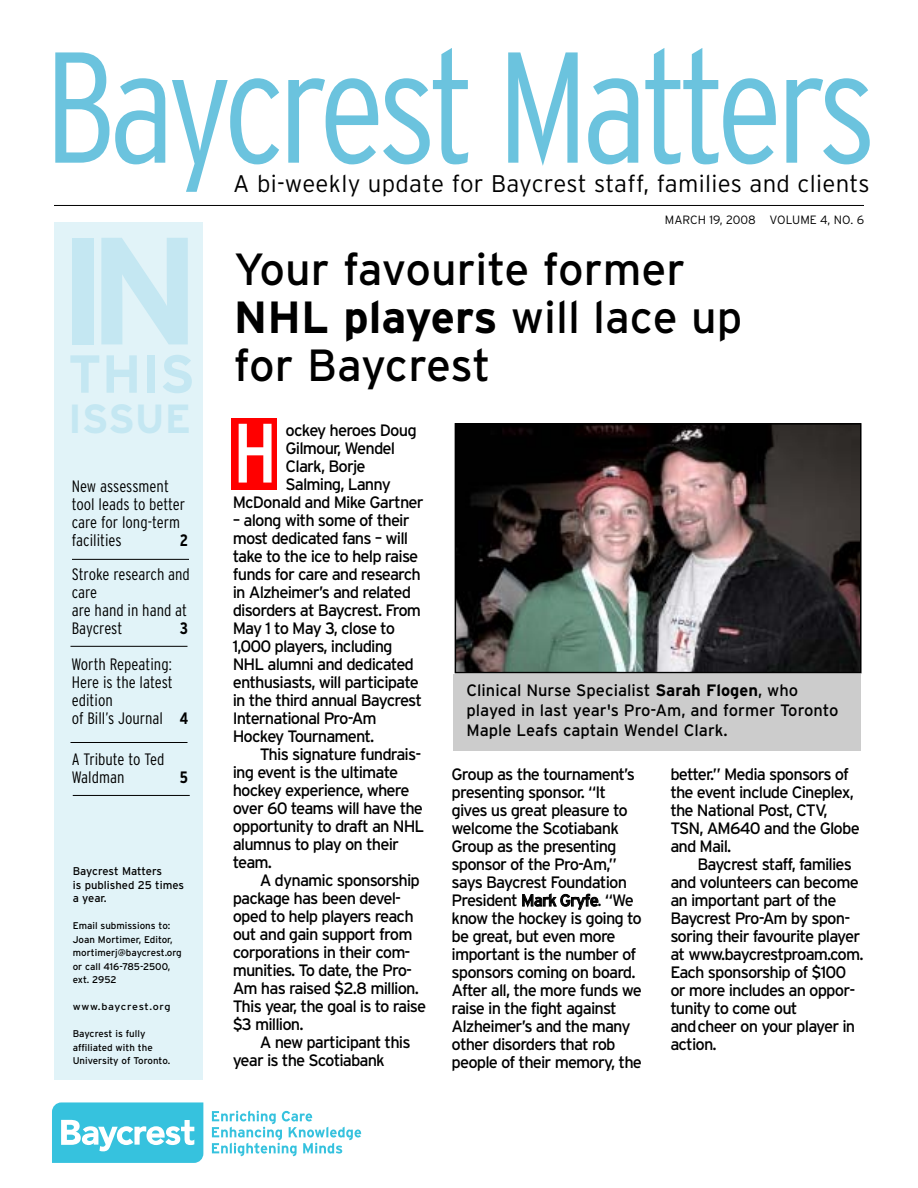
<style>
.page{position:relative;width:918px;height:1188px;background:#fff}
.page>*{position:absolute;margin:0;border:0;box-sizing:border-box;transform-origin:0 0}
.t1{font:300 condensed 157.5px "Interstate";letter-spacing:-.05em;color:#6bc3de}
.t2{font:700 152.4px "Interstate";color:#c4e7f2}
.t3{font:condensed 84px "Interstate";color:#fff}
.t4{font:700 53.4px "Interstate";color:#c4e7f2}
.t5{font:45px/48px "Interstate";letter-spacing:-.01em;color:#000}
.t6{font:700 40.65px "Interstate";color:#c4e7f2}
.t7{font:300 24px "Interstate";letter-spacing:.015em;color:#000}
.t8{font:16.5px/18px "Interstate";letter-spacing:-.055em;color:#000}
.t9{font:300 condensed 16.5px/18px "Interstate";color:#000}
.t10{font:16.5px/19.8px "Interstate";color:#000}
.t11{font:700 condensed 16.5px "Interstate";color:#000}
.t12{font:300 12px "Interstate";color:#000}
.t13{font:11.25px/13.5px "Interstate";color:#000}
.t14{font:9.75px/13.5px "Interstate";color:#000}
.t15{font:9.75px "Interstate";letter-spacing:.055em;color:#000;scale:1.1 1}
.s1{font-weight:700}
</style>
<div class="page">
<div style="left:231px;top:418px;width:46px;height:72px;background:#f00"></div>
<div style="left:54px;top:223px;width:148px;height:857px;background:#e1f3f8"></div>
<hr style="left:54px;top:205px;width:810px;height:1px;background:#000">
<hr style="left:73px;top:795px;width:117px;height:1px;background:#000">
<hr style="left:70px;top:742px;width:118px;height:1px;background:#000">
<hr style="left:70px;top:646px;width:118px;height:1px;background:#000">
<svg style="left:52px;top:1102px;width:151px;height:61px"></svg>
<svg style="left:212px;top:1111px;width:149px;height:45px"></svg>
<img style="left:458px;top:426px;width:401px;height:244px">
<div style="left:455px;top:423px;width:407px;height:250px;border:2px solid #000"></div>
<hr style="left:72px;top:559px;width:117px;height:1px;background:#000">
<div style="left:454px;top:674px;width:407px;height:77px;background:#ccc"></div>
<h1 class="t1" style="left:44px;top:16px;width:834px">Baycrest Matters</h1>
<h3 class="t7" style="left:233px;top:170px;width:638px">A bi-weekly update for Baycrest staff, families and clients</h3>
<p class="t12" style="left:665px;top:213px;width:201px">MARCH 19, 2008 VOLUME 4, NO. 6</p>
<h2 class="t2" style="left:57px;top:203px;width:146px">IN</h2>
<h3 class="t4" style="left:68px;top:343px;width:128px">THIS</h3>
<h3 class="t6" style="left:68px;top:396px;width:125px">ISSUE</h3>
<p class="t9" style="left:72px;top:477px;width:115px">New assessment tool leads to better care for long-term facilities</p>
<p class="t11" style="left:180px;top:530px;width:10px">2</p>
<p class="t9" style="left:72px;top:566px;width:120px">Stroke research and care<br>are hand in hand at<br>Baycrest</p>
<p class="t11" style="left:180px;top:619px;width:10px">3</p>
<p class="t9" style="left:71px;top:656px;width:118px">Worth Repeating:<br>Here is the latest edition<br>of Bill’s Journal <span class="s1">4</span></p>
<p class="t9" style="left:72px;top:750px;width:94px">A Tribute to Ted<br>Waldman</p>
<p class="t11" style="left:180px;top:767px;width:10px">5</p>
<p class="t13" style="left:73px;top:865px;width:113px">Baycrest Matters<br>is published 25 times a year.</p>
<p class="t14" style="left:73px;top:919px;width:111px">Email submissions to:<br>Joan Mortimer, Editor, mortimerj@baycrest.org or call 416-785-2500, ext. 2952</p>
<p class="t15" style="left:73px;top:1001px;width:90px">www.baycrest.org</p>
<p class="t14" style="left:73px;top:1027px;width:99px">Baycrest is fully affiliated with the<br>University of Toronto.</p>
<h3 class="t5" style="left:234px;top:246px;width:510px">Your favourite former<br><span class="s1">NHL players</span> will lace up for Baycrest</h3>
<h3 class="t3" style="left:233px;top:404px;width:46px">H</h3>
<p class="t8" style="left:286px;top:422px;width:133px">ockey heroes Doug</p>
<p class="t8" style="left:286px;top:440px;width:111px">Gilmour, Wendel</p>
<p class="t8" style="left:286px;top:458px;width:82px">Clark, Borje</p>
<p class="t8" style="left:286px;top:476px;width:107px">Salming, Lanny</p>
<p class="t8" style="left:233px;top:494px;width:192px">McDonald and Mike Gartner</p>
<p class="t8" style="left:233px;top:512px;width:191px">– along with some of their most dedicated fans – will take to the ice to help raise funds for care and research in Alzheimer’s and related disorders at Baycrest. From<br>May 1 to May 3, close to<br>1,000 players, including<br>NHL alumni and dedicated enthusiasts, will participate in the third annual Baycrest<br>International Pro-Am<br>Hockey Tournament.</p>
<p class="t8" style="left:233px;top:746px;width:193px;text-indent:27px">This signature fundrais&shy;ing event is the ultimate hockey experience, where over 60 teams will have the opportunity to draft an NHL alumnus to play on their team.</p>
<p class="t8" style="left:233px;top:872px;width:195px;text-indent:27px">A dynamic sponsorship package has been devel&shy;oped to help players reach out and gain support from corporations in their com&shy;munities. To date, the Pro-<br>Am has raised $2.8 million.<br>This year, the goal is to raise $3 million.</p>
<p class="t8" style="left:233px;top:1034px;width:179px;text-indent:27px">A new participant this year is the Scotiabank</p>
<p class="t10" style="left:466px;top:681px;width:374px">Clinical Nurse Specialist <span class="s1">Sarah Flogen</span>, who played in last year's Pro-Am, and former Toronto<br>Maple Leafs captain Wendel Clark.</p>
<p class="t8" style="left:452px;top:766px;width:192px">Group as the tournament’s presenting sponsor. “It gives us great pleasure to welcome the Scotiabank<br>Group as the presenting sponsor of the Pro-Am,” says Baycrest Foundation<br>President Mark Gryfe. “We know the hockey is going to be great, but even more important is the number of sponsors coming on board.<br>After all, the more funds we raise in the fight against<br>Alzheimer’s and the many other disorders that rob people of their memory, the</p>
<p class="t8" style="left:670px;top:766px;width:191px">better.” Media sponsors of the event include Cineplex, the National Post, CTV,<br>TSN, AM640 and the Globe and Mail.</p>
<p class="t8" style="left:670px;top:856px;width:195px;text-indent:27px">Baycrest staff, families and volunteers can become an important part of the<br>Baycrest Pro-Am by spon&shy;soring their favourite player at www.baycrestproam.com.<br>Each sponsorship of $100 or more includes an oppor&shy;tunity to come out andcheer on your player in action.</p>
</div>
